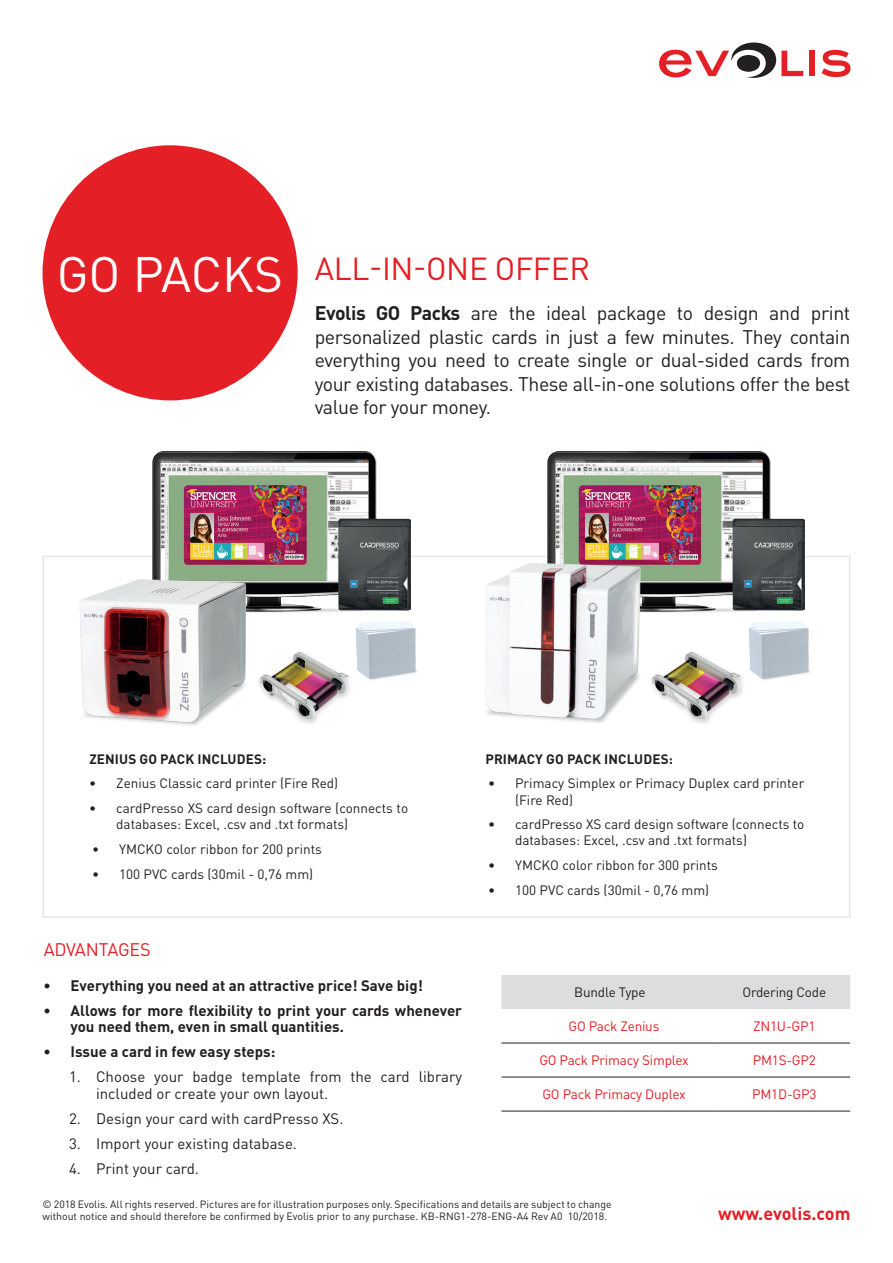
<style>
.page{position:relative;width:893px;height:1263px;background:#fff}
.page>*{position:absolute;margin:0;border:0;box-sizing:border-box;transform-origin:0 0}
.t1{font:49.2px "DINOT";letter-spacing:-.01em;color:#fff}
.TITRE{font:31.5px "DINOT";letter-spacing:-.01em;color:#e41f25}
.TITRE-2{font:19.5px/23.4px "DINOT";letter-spacing:-.02em;color:#231f20;text-align:justify}
.t2{font:700 18px "DINOT";color:#e41f25}
.t3{font:18px "DINOT";letter-spacing:-.01em;color:#e41f25}
.t4{font:700 15px/16.5px "DINOT";color:#231f20}
.t5{font:15px/16.5px "DINOT";color:#231f20}
.t6{font:13.5px/16.2px "DINOT";color:#231f20}
.t7{font:13.5px "DINOT";letter-spacing:-.015em;color:#e41f25}
.t8{font:700 13.5px "DINOT";letter-spacing:.01em;color:#231f20}
.t9{font:10.5px/12px "DINOT";color:#231f20}
.s1{font-weight:700}
</style>
<div class="page">
<img style="left:547px;top:451px;width:257px;height:162px">
<img style="left:153px;top:451px;width:257px;height:162px">
<div style="left:43px;top:145px;width:255px;height:255px;background:#e41f25;border-radius:50%"></div>
<div style="left:809px;top:51px;width:6px;height:25px;background:#e41f25"></div>
<svg style="left:822px;top:50px;width:28px;height:27px"></svg>
<svg style="left:659px;top:43px;width:144px;height:35px"></svg>
<svg style="left:501px;top:975px;width:349px;height:136px"></svg>
<hr style="left:501px;top:1043px;width:217px;height:1px;background:#231f20">
<hr style="left:501px;top:1077px;width:217px;height:1px;background:#231f20">
<hr style="left:501px;top:1111px;width:217px;height:1px;background:#231f20">
<hr style="left:718px;top:1043px;width:132px;height:1px;background:#231f20">
<hr style="left:718px;top:1077px;width:132px;height:1px;background:#231f20">
<hr style="left:718px;top:1111px;width:132px;height:1px;background:#231f20">
<img style="left:47px;top:505px;width:202px;height:221px">
<img style="left:481px;top:505px;width:181px;height:218px">
<img style="left:633px;top:644px;width:108px;height:80px">
<img style="left:240px;top:644px;width:108px;height:82px">
<img style="left:736px;top:604px;width:74px;height:90px">
<img style="left:343px;top:604px;width:74px;height:90px">
<p class="t1" style="left:57px;top:243px;width:228px">GO PACKS</p>
<p class="TITRE" style="left:315px;top:249px;width:277px">ALL-IN-ONE OFFER</p>
<p class="TITRE-2" style="left:315px;top:301px;width:537px"><span class="s1">Evolis GO Packs</span> are the ideal package to design and print personalized plastic cards in just a few minutes. They contain everything you need to create single or dual-sided cards from your existing databases. These all-in-one solutions offer the best value for your money.</p>
<p class="t8" style="left:89px;top:750px;width:178px">ZENIUS GO PACK INCLUDES:</p>
<p class="t6" style="left:89px;top:775px;width:250px">• Zenius Classic card printer (Fire Red)</p>
<p class="t6" style="left:116px;top:800px;width:293px;text-indent:-27px">• cardPresso XS card design software (connects to databases: Excel, .csv and .txt formats)</p>
<p class="t6" style="left:92px;top:841px;width:231px">• YMCKO color ribbon for 200 prints</p>
<p class="t6" style="left:92px;top:865px;width:223px">• 100 PVC cards (30mil - 0,76 mm)</p>
<p class="t3" style="left:44px;top:938px;width:109px">ADVANTAGES</p>
<p class="t4" style="left:44px;top:976px;width:381px">• Everything you need at an attractive price! Save big!</p>
<p class="t4" style="left:71px;top:1001px;width:393px;text-indent:-27px">• Allows for more flexibility to print your cards whenever you need them, even in small quantities.</p>
<p class="t4" style="left:44px;top:1043px;width:233px">• Issue a card in few easy steps:</p>
<p class="t5" style="left:96px;top:1068px;width:367px;text-indent:-27px">1. Choose your badge template from the card library included or create your own layout.</p>
<p class="t5" style="left:69px;top:1110px;width:276px">2. Design your card with cardPresso XS.</p>
<p class="t5" style="left:69px;top:1135px;width:229px">3. Import your existing database.</p>
<p class="t5" style="left:69px;top:1160px;width:131px">4. Print your card.</p>
<p class="t8" style="left:485px;top:750px;width:189px">PRIMACY GO PACK INCLUDES:</p>
<p class="t6" style="left:515px;top:775px;width:291px;text-indent:-27px">• Primacy Simplex or Primacy Duplex card printer (Fire Red)</p>
<p class="t6" style="left:515px;top:816px;width:291px;text-indent:-27px">• cardPresso XS card design software (connects to databases: Excel, .csv and .txt formats)</p>
<p class="t6" style="left:488px;top:857px;width:231px">• YMCKO color ribbon for 300 prints</p>
<p class="t6" style="left:488px;top:882px;width:223px">• 100 PVC cards (30mil - 0,76 mm)</p>
<p class="t6" style="left:574px;top:984px;width:73px">Bundle Type</p>
<p class="t6" style="left:742px;top:984px;width:85px">Ordering Code</p>
<p class="t7" style="left:569px;top:1018px;width:92px">GO Pack Zenius</p>
<p class="t7" style="left:753px;top:1018px;width:64px">ZN1U-GP1</p>
<p class="t7" style="left:539px;top:1052px;width:151px">GO Pack Primacy Simplex</p>
<p class="t7" style="left:753px;top:1052px;width:65px">PM1S-GP2</p>
<p class="t7" style="left:542px;top:1086px;width:144px">GO Pack Primacy Duplex</p>
<p class="t7" style="left:752px;top:1086px;width:66px">PM1D-GP3</p>
<p class="t9" style="left:43px;top:1198px;width:571px">© 2018 Evolis. All rights reserved. Pictures are for illustration purposes only. Specifications and details are subject to change without notice and should therefore be confirmed by Evolis prior to any purchase. KB-RNG1-278-ENG-A4 Rev A0 10/2018.</p>
<p class="t2" style="left:718px;top:1202px;width:134px">www.evolis.com</p>
</div>
